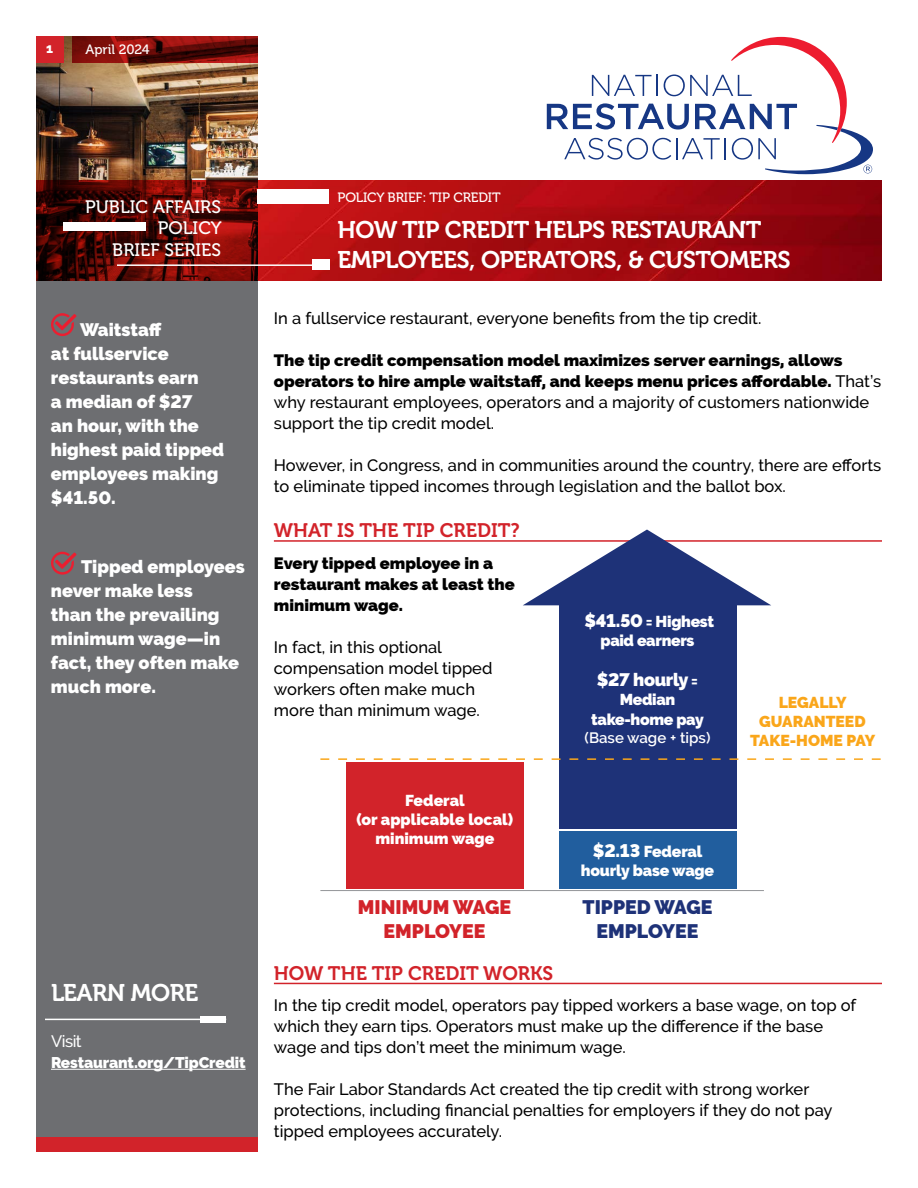
<style>
.page{position:relative;width:918px;height:1188px;background:#fff}
.page>*{position:absolute;margin:0;border:0;box-sizing:border-box;transform-origin:0 0}
.t1{font:24px/30px "Museo 700";letter-spacing:-.02em;color:#fff}
.t2{font:19.5px "Museo 700";color:#d2232a}
.t3{font:900 19.5px/23.4px "Raleway";color:#d2232a;text-align:center}
.t4{font:900 19.5px/23.4px "Raleway";color:#1e3278;text-align:center}
.t5{font:900 18px/24px "Raleway";color:#fff}
.t6{font:18px/21.6px "Museo 500";color:#fff;text-align:right}
.t7{font:900 18px "Raleway";letter-spacing:-.02em;color:#fff}
.t8{font:500 16.5px/21px "Raleway";color:#000}
.t9{font:800 16.5px/21px "Raleway";color:#000}
.t10{font:500 16.5px "Raleway";letter-spacing:-.03em;color:#fff}
.t11{font:900 15.75px/18.9px "Raleway";letter-spacing:-.01em;color:#fff;text-align:center}
.t12{font:900 15.75px/18.9px "Raleway";color:#faa61a;text-align:center}
.t13{font:900 15.45px "Raleway";letter-spacing:-.01em;color:#fff}
.t14{font:600 15px "Raleway";color:#fff}
.t15{font:13.5px "Museo 500";letter-spacing:-.01em;color:#fff}
.t16{font:800 13.5px "Raleway";color:#fff}
.s1{font-weight:500}
.s2{font-size:18px}
.s3{font-size:15.75px}
</style>
<div class="page">
<div style="left:36px;top:269px;width:221px;height:868px;background:#6d6e71"></div>
<img style="left:36px;top:36px;width:221px;height:144px">
<svg style="left:72px;top:36px;width:185px;height:26px;background:#750e0a"></svg>
<img style="left:36px;top:180px;width:846px;height:101px">
<svg style="left:547px;top:37px;width:326px;height:137px"></svg>
<div style="left:63px;top:222px;width:83px;height:8px;background:#fff"></div>
<div style="left:257px;top:189px;width:72px;height:15px;background:#fff"></div>
<div style="left:312px;top:260px;width:17px;height:10px;background:#fff"></div>
<hr style="left:117px;top:264px;width:212px;height:2px;background:#fff">
<div style="left:36px;top:36px;width:27px;height:26px;background:#d2232a"></div>
<hr style="left:274px;top:540px;width:608px;height:2px;background:#d2232a">
<hr style="left:274px;top:983px;width:608px;height:1px;background:#d2232a">
<div style="left:36px;top:1137px;width:221px;height:15px;background:#d2232a"></div>
<hr style="left:51px;top:1069px;width:195px;height:1px;background:#fff">
<svg style="left:51px;top:313px;width:25px;height:23px"></svg>
<svg style="left:51px;top:552px;width:25px;height:23px"></svg>
<div style="left:200px;top:1016px;width:26px;height:7px;background:#fff"></div>
<hr style="left:45px;top:1019px;width:181px;height:1px;background:#fff">
<div style="left:559px;top:605px;width:177px;height:224px;background:#1e3278"></div>
<svg style="left:523px;top:530px;width:248px;height:75px"></svg>
<div style="left:559px;top:832px;width:177px;height:57px;background:#215e9e"></div>
<div style="left:346px;top:762px;width:177px;height:127px;background:#d2232a"></div>
<hr style="left:320px;top:890px;width:444px;height:1px;background:#939598">
<svg style="left:320px;top:758px;width:561px;height:2px"></svg>
<p class="t16" style="left:46px;top:41px;width:8px">1</p>
<p class="t15" style="left:86px;top:42px;width:66px">April 2024</p>
<p class="t6" style="left:85px;top:196px;width:138px">PUBLIC AFFAIRS<br>POLICY<br>BRIEF SERIES</p>
<p class="t5" style="left:51px;top:318px;width:175px;text-indent:29px">Waitstaff<br>at fullservice restaurants earn<br>a median of $27<br>an hour, with the highest paid tipped employees making $41.50.</p>
<p class="t5" style="left:51px;top:555px;width:195px;text-indent:30px">Tipped employees never make less<br>than the prevailing minimum wage—in fact, they often make much more.</p>
<h1 class="t1" style="left:51px;top:978px;width:149px">LEARN MORE</h1>
<p class="t10" style="left:51px;top:1032px;width:32px">Visit</p>
<p class="t13" style="left:51px;top:1054px;width:196px">Restaurant.org/TipCredit</p>
<p class="t15" style="left:338px;top:190px;width:165px">POLICY BRIEF: TIP CREDIT</p>
<h1 class="t1" style="left:338px;top:215px;width:455px">HOW TIP CREDIT HELPS RESTAURANT<br>EMPLOYEES, OPERATORS, &amp; CUSTOMERS</h1>
<p class="t8" style="left:274px;top:308px;width:489px">In a fullservice restaurant, everyone benefits from the tip credit.</p>
<p class="t9" style="left:274px;top:350px;width:609px">The tip credit compensation model maximizes server earnings, allows operators to hire ample waitstaff, and keeps menu prices affordable. <span class="s1">That’s why restaurant employees, operators and a majority of customers nationwide support the tip credit model.</span></p>
<p class="t8" style="left:274px;top:455px;width:609px">However, in Congress, and in communities around the country, there are efforts to eliminate tipped incomes through legislation and the ballot box.</p>
<p class="t2" style="left:274px;top:520px;width:247px">WHAT IS THE TIP CREDIT?</p>
<p class="t9" style="left:274px;top:552px;width:242px">Every tipped employee in a restaurant makes at least the minimum wage.</p>
<p class="t8" style="left:274px;top:636px;width:220px">In fact, in this optional compensation model tipped workers often make much more than minimum wage.</p>
<p class="t11" style="left:585px;top:612px;width:131px"><span class="s2">$41.50</span> = Highest paid earners</p>
<p class="t7" style="left:597px;top:669px;width:103px">$27 hourly <span class="s3">=</span></p>
<p class="t11" style="left:591px;top:690px;width:114px;line-height:19.8px">Median take-home pay</p>
<p class="t14" style="left:585px;top:729px;width:127px">(Base wage + tips)</p>
<p class="t12" style="left:750px;top:693px;width:127px">LEGALLY<br>GUARANTEED<br>TAKE-HOME PAY</p>
<p class="t11" style="left:357px;top:791px;width:158px">Federal<br>(or applicable local) minimum wage</p>
<p class="t3" style="left:358px;top:896px;width:155px">MINIMUM WAGE<br>EMPLOYEE</p>
<p class="t11" style="left:581px;top:842px;width:135px"><span class="s2">$2.13</span> Federal hourly base wage</p>
<p class="t4" style="left:583px;top:896px;width:131px">TIPPED WAGE<br>EMPLOYEE</p>
<p class="t2" style="left:274px;top:962px;width:281px">HOW THE TIP CREDIT WORKS</p>
<p class="t8" style="left:274px;top:995px;width:584px">In the tip credit model, operators pay tipped workers a base wage, on top of which they earn tips. Operators must make up the difference if the base wage and tips don’t meet the minimum wage.</p>
<p class="t8" style="left:274px;top:1079px;width:560px">The Fair Labor Standards Act created the tip credit with strong worker protections, including financial penalties for employers if they do not pay tipped employees accurately.</p>
</div>
